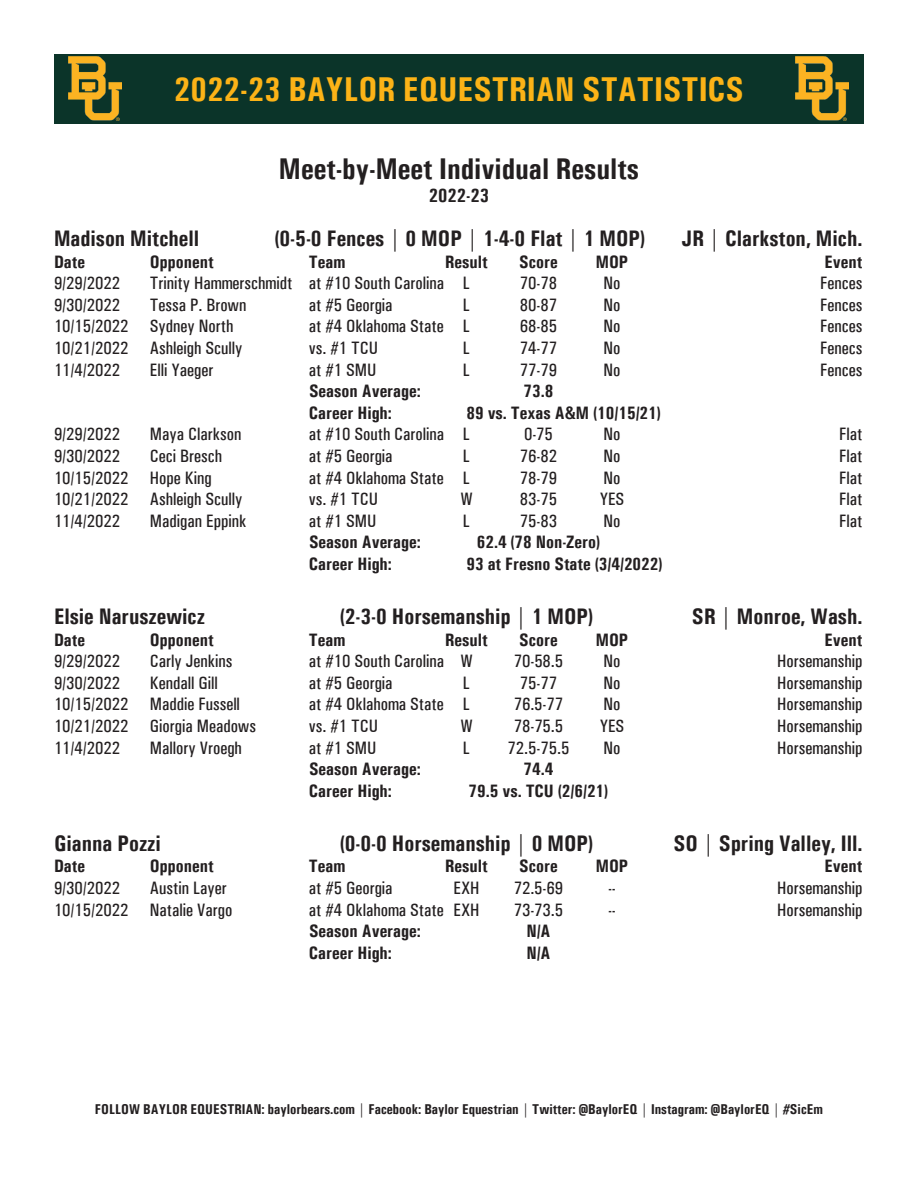
<style>
.page{position:relative;width:918px;height:1188px;background:#fff}
.page>*{position:absolute;margin:0;border:0;box-sizing:border-box;transform-origin:0 0}
.t1{font:700 condensed 34.5px "Univers";color:#fcb317}
.t2{font:700 condensed 30px "Univers";color:#231f20}
.t3{font:700 condensed 22.5px "Univers";color:#231f20}
.t4{font:700 condensed 19.5px "Univers";color:#231f20}
.t5{font:500 condensed 18px "Univers";color:#231f20}
.t6{font:700 condensed 18px "Univers";color:#231f20}
.t7{font:700 condensed 14.25px "Univers";color:#231f20}
</style>
<div class="page">
<div style="left:54px;top:54px;width:810px;height:70px;background:#0b3429"></div>
<img style="left:69px;top:56px;width:53px;height:65px">
<img style="left:795px;top:56px;width:53px;height:65px">
<p class="t1" style="left:174px;top:68px;width:571px">2022-23 BAYLOR EQUESTRIAN STATISTICS</p>
<p class="t2" style="left:279px;top:150px;width:361px">Meet-by-Meet Individual Results</p>
<p class="t4" style="left:429px;top:184px;width:62px">2022-23</p>
<p class="t3" style="left:54px;top:225px;width:147px">Madison Mitchell</p>
<p class="t3" style="left:274px;top:225px;width:372px">(0-5-0 Fences | 0 MOP | 1-4-0 Flat | 1 MOP)</p>
<p class="t3" style="left:682px;top:225px;width:182px">JR | Clarkston, Mich.</p>
<p class="t6" style="left:54px;top:250px;width:33px">Date</p>
<p class="t6" style="left:150px;top:250px;width:65px">Opponent</p>
<p class="t6" style="left:309px;top:250px;width:38px">Team</p>
<p class="t6" style="left:445px;top:250px;width:44px">Result</p>
<p class="t6" style="left:519px;top:250px;width:40px">Score</p>
<p class="t6" style="left:596px;top:250px;width:34px">MOP</p>
<p class="t6" style="left:825px;top:250px;width:39px">Event</p>
<p class="t5" style="left:54px;top:272px;width:68px">9/29/2022</p>
<p class="t5" style="left:150px;top:272px;width:321px">Trinity Hammerschmidt at #10 South Carolina L</p>
<p class="t5" style="left:520px;top:272px;width:39px">70-78</p>
<p class="t5" style="left:604px;top:272px;width:18px">No</p>
<p class="t5" style="left:820px;top:272px;width:44px">Fences</p>
<p class="t5" style="left:54px;top:294px;width:68px">9/30/2022</p>
<p class="t5" style="left:150px;top:294px;width:98px">Tessa P. Brown</p>
<p class="t5" style="left:309px;top:294px;width:85px">at #5 Georgia</p>
<p class="t5" style="left:463px;top:294px;width:8px">L</p>
<p class="t5" style="left:520px;top:294px;width:39px">80-87</p>
<p class="t5" style="left:604px;top:294px;width:18px">No</p>
<p class="t5" style="left:820px;top:294px;width:44px">Fences</p>
<p class="t5" style="left:54px;top:316px;width:181px">10/15/2022 Sydney North</p>
<p class="t5" style="left:309px;top:316px;width:162px">at #4 Oklahoma State L</p>
<p class="t5" style="left:520px;top:316px;width:39px">68-85</p>
<p class="t5" style="left:604px;top:316px;width:18px">No</p>
<p class="t5" style="left:820px;top:316px;width:44px">Fences</p>
<p class="t5" style="left:54px;top:337px;width:190px">10/21/2022 Ashleigh Scully</p>
<p class="t5" style="left:309px;top:337px;width:71px">vs. #1 TCU</p>
<p class="t5" style="left:463px;top:337px;width:8px">L</p>
<p class="t5" style="left:520px;top:337px;width:39px">74-77</p>
<p class="t5" style="left:604px;top:337px;width:18px">No</p>
<p class="t5" style="left:820px;top:337px;width:44px">Fenecs</p>
<p class="t5" style="left:54px;top:359px;width:68px">11/4/2022</p>
<p class="t5" style="left:150px;top:359px;width:65px">Elli Yaeger</p>
<p class="t5" style="left:309px;top:359px;width:69px">at #1 SMU</p>
<p class="t5" style="left:463px;top:359px;width:8px">L</p>
<p class="t5" style="left:520px;top:359px;width:39px">77-79</p>
<p class="t5" style="left:604px;top:359px;width:18px">No</p>
<p class="t5" style="left:820px;top:359px;width:44px">Fences</p>
<p class="t6" style="left:309px;top:380px;width:113px">Season Average:</p>
<p class="t6" style="left:524px;top:380px;width:31px">73.8</p>
<p class="t6" style="left:309px;top:402px;width:84px">Career High:</p>
<p class="t6" style="left:466px;top:402px;width:196px">89 vs. Texas A&amp;M (10/15/21)</p>
<p class="t5" style="left:54px;top:424px;width:68px">9/29/2022</p>
<p class="t5" style="left:150px;top:424px;width:93px">Maya Clarkson</p>
<p class="t5" style="left:309px;top:424px;width:162px">at #10 South Carolina L</p>
<p class="t5" style="left:524px;top:424px;width:30px">0-75</p>
<p class="t5" style="left:604px;top:424px;width:18px">No</p>
<p class="t5" style="left:839px;top:424px;width:25px">Flat</p>
<p class="t5" style="left:54px;top:445px;width:68px">9/30/2022</p>
<p class="t5" style="left:150px;top:445px;width:74px">Ceci Bresch</p>
<p class="t5" style="left:309px;top:445px;width:85px">at #5 Georgia</p>
<p class="t5" style="left:463px;top:445px;width:8px">L</p>
<p class="t5" style="left:520px;top:445px;width:39px">76-82</p>
<p class="t5" style="left:604px;top:445px;width:18px">No</p>
<p class="t5" style="left:839px;top:445px;width:25px">Flat</p>
<p class="t5" style="left:54px;top:467px;width:159px">10/15/2022 Hope King</p>
<p class="t5" style="left:309px;top:467px;width:162px">at #4 Oklahoma State L</p>
<p class="t5" style="left:520px;top:467px;width:39px">78-79</p>
<p class="t5" style="left:604px;top:467px;width:18px">No</p>
<p class="t5" style="left:839px;top:467px;width:25px">Flat</p>
<p class="t5" style="left:54px;top:488px;width:190px">10/21/2022 Ashleigh Scully</p>
<p class="t5" style="left:309px;top:488px;width:71px">vs. #1 TCU</p>
<p class="t5" style="left:460px;top:488px;width:14px">W</p>
<p class="t5" style="left:520px;top:488px;width:39px">83-75</p>
<p class="t5" style="left:600px;top:488px;width:26px">YES</p>
<p class="t5" style="left:839px;top:488px;width:25px">Flat</p>
<p class="t5" style="left:54px;top:510px;width:68px">11/4/2022</p>
<p class="t5" style="left:150px;top:510px;width:98px">Madigan Eppink</p>
<p class="t5" style="left:309px;top:510px;width:69px">at #1 SMU</p>
<p class="t5" style="left:463px;top:510px;width:8px">L</p>
<p class="t5" style="left:520px;top:510px;width:39px">75-83</p>
<p class="t5" style="left:604px;top:510px;width:18px">No</p>
<p class="t5" style="left:839px;top:510px;width:25px">Flat</p>
<p class="t6" style="left:309px;top:531px;width:113px">Season Average:</p>
<p class="t6" style="left:477px;top:531px;width:125px">62.4 (78 Non-Zero)</p>
<p class="t6" style="left:309px;top:553px;width:84px">Career High:</p>
<p class="t6" style="left:466px;top:553px;width:198px">93 at Fresno State (3/4/2022)</p>
<p class="t3" style="left:54px;top:603px;width:153px">Elsie Naruszewicz</p>
<p class="t3" style="left:340px;top:603px;width:255px">(2-3-0 Horsemanship | 1 MOP)</p>
<p class="t3" style="left:692px;top:603px;width:172px">SR | Monroe, Wash.</p>
<p class="t6" style="left:54px;top:628px;width:33px">Date</p>
<p class="t6" style="left:150px;top:628px;width:65px">Opponent</p>
<p class="t6" style="left:309px;top:628px;width:38px">Team</p>
<p class="t6" style="left:445px;top:628px;width:44px">Result</p>
<p class="t6" style="left:519px;top:628px;width:40px">Score</p>
<p class="t6" style="left:596px;top:628px;width:34px">MOP</p>
<p class="t6" style="left:825px;top:628px;width:39px">Event</p>
<p class="t5" style="left:54px;top:650px;width:68px">9/29/2022</p>
<p class="t5" style="left:150px;top:650px;width:84px">Carly Jenkins</p>
<p class="t5" style="left:309px;top:650px;width:165px">at #10 South Carolina W</p>
<p class="t5" style="left:514px;top:650px;width:51px">70-58.5</p>
<p class="t5" style="left:604px;top:650px;width:18px">No</p>
<p class="t5" style="left:777px;top:650px;width:87px">Horsemanship</p>
<p class="t5" style="left:54px;top:672px;width:68px">9/30/2022</p>
<p class="t5" style="left:150px;top:672px;width:69px">Kendall Gill</p>
<p class="t5" style="left:309px;top:672px;width:85px">at #5 Georgia</p>
<p class="t5" style="left:463px;top:672px;width:8px">L</p>
<p class="t5" style="left:520px;top:672px;width:39px">75-77</p>
<p class="t5" style="left:604px;top:672px;width:18px">No</p>
<p class="t5" style="left:777px;top:672px;width:87px">Horsemanship</p>
<p class="t5" style="left:54px;top:694px;width:187px">10/15/2022 Maddie Fussell</p>
<p class="t5" style="left:309px;top:694px;width:162px">at #4 Oklahoma State L</p>
<p class="t5" style="left:514px;top:694px;width:51px">76.5-77</p>
<p class="t5" style="left:604px;top:694px;width:18px">No</p>
<p class="t5" style="left:777px;top:694px;width:87px">Horsemanship</p>
<p class="t5" style="left:54px;top:715px;width:204px">10/21/2022 Giorgia Meadows</p>
<p class="t5" style="left:309px;top:715px;width:71px">vs. #1 TCU</p>
<p class="t5" style="left:460px;top:715px;width:14px">W</p>
<p class="t5" style="left:514px;top:715px;width:51px">78-75.5</p>
<p class="t5" style="left:600px;top:715px;width:26px">YES</p>
<p class="t5" style="left:777px;top:715px;width:87px">Horsemanship</p>
<p class="t5" style="left:54px;top:737px;width:68px">11/4/2022</p>
<p class="t5" style="left:150px;top:737px;width:93px">Mallory Vroegh</p>
<p class="t5" style="left:309px;top:737px;width:69px">at #1 SMU</p>
<p class="t5" style="left:463px;top:737px;width:8px">L</p>
<p class="t5" style="left:508px;top:737px;width:63px">72.5-75.5</p>
<p class="t5" style="left:604px;top:737px;width:18px">No</p>
<p class="t5" style="left:777px;top:737px;width:87px">Horsemanship</p>
<p class="t6" style="left:309px;top:758px;width:113px">Season Average:</p>
<p class="t6" style="left:524px;top:758px;width:31px">74.4</p>
<p class="t6" style="left:309px;top:780px;width:84px">Career High:</p>
<p class="t6" style="left:469px;top:780px;width:141px">79.5 vs. TCU (2/6/21)</p>
<p class="t3" style="left:54px;top:829px;width:109px">Gianna Pozzi</p>
<p class="t3" style="left:340px;top:829px;width:255px">(0-0-0 Horsemanship | 0 MOP)</p>
<p class="t3" style="left:673px;top:829px;width:191px">SO | Spring Valley, Ill.</p>
<p class="t6" style="left:54px;top:855px;width:33px">Date</p>
<p class="t6" style="left:150px;top:855px;width:65px">Opponent</p>
<p class="t6" style="left:309px;top:855px;width:38px">Team</p>
<p class="t6" style="left:445px;top:855px;width:44px">Result</p>
<p class="t6" style="left:519px;top:855px;width:40px">Score</p>
<p class="t6" style="left:596px;top:855px;width:34px">MOP</p>
<p class="t6" style="left:825px;top:855px;width:39px">Event</p>
<p class="t5" style="left:54px;top:877px;width:68px">9/30/2022</p>
<p class="t5" style="left:150px;top:877px;width:78px">Austin Layer</p>
<p class="t5" style="left:309px;top:877px;width:85px">at #5 Georgia</p>
<p class="t5" style="left:453px;top:877px;width:28px">EXH</p>
<p class="t5" style="left:514px;top:877px;width:51px">72.5-69</p>
<p class="t5" style="left:608px;top:877px;width:9px">--</p>
<p class="t5" style="left:777px;top:877px;width:87px">Horsemanship</p>
<p class="t5" style="left:54px;top:899px;width:180px">10/15/2022 Natalie Vargo</p>
<p class="t5" style="left:309px;top:899px;width:172px">at #4 Oklahoma State EXH</p>
<p class="t5" style="left:514px;top:899px;width:51px">73-73.5</p>
<p class="t5" style="left:608px;top:899px;width:9px">--</p>
<p class="t5" style="left:777px;top:899px;width:87px">Horsemanship</p>
<p class="t6" style="left:309px;top:920px;width:113px">Season Average:</p>
<p class="t6" style="left:526px;top:920px;width:26px">N/A</p>
<p class="t6" style="left:309px;top:942px;width:84px">Career High:</p>
<p class="t6" style="left:526px;top:942px;width:26px">N/A</p>
<p class="t7" style="left:95px;top:1100px;width:729px">FOLLOW BAYLOR EQUESTRIAN: baylorbears.com | Facebook: Baylor Equestrian | Twitter: @BaylorEQ | Instagram: @BaylorEQ | #SicEm</p>
</div>
